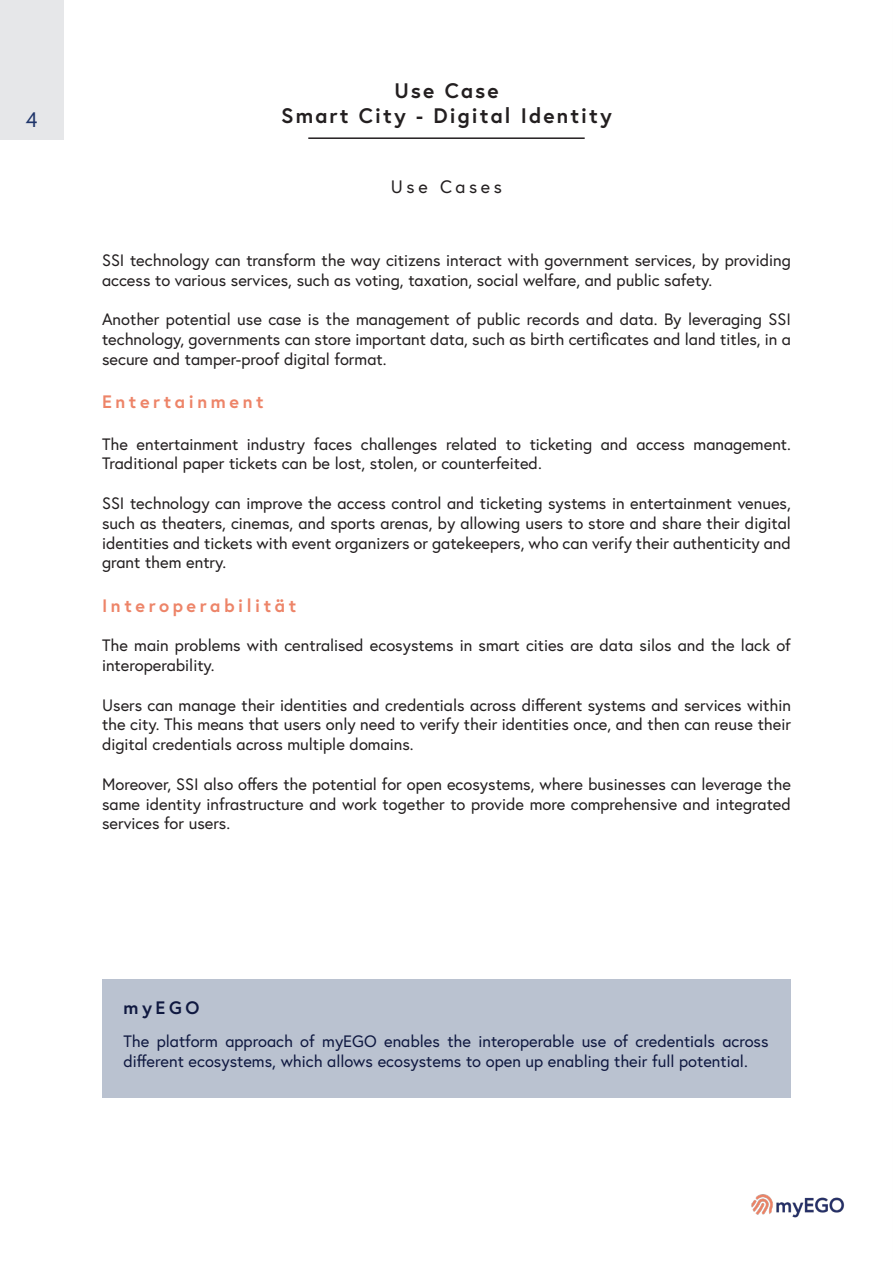
<style>
.page{position:relative;width:893px;height:1263px;background:#fff}
.page>*{position:absolute;margin:0;border:0;box-sizing:border-box;transform-origin:0 0}
.t1{font:700 21px "Europa";letter-spacing:.1em;color:#231f20}
.t2{font:21px "Europa";color:#1f356a}
.t3{font:700 18px "Europa";letter-spacing:.2em;color:#ed8468}
.t4{font:18px "Europa";letter-spacing:.2em;color:#231f20}
.t5{font:700 18px "Europa";letter-spacing:.2em;color:#0f1840}
.t6{font:16.5px/19.8px "Europa";color:#231f20;text-align:justify}
.t7{font:16.5px/19.8px "Europa";color:#0f1840}
</style>
<div class="page">
<div style="left:0;top:0;width:64px;height:140px;background:#e6e7e9"></div>
<hr style="left:308px;top:137px;width:277px;height:2px;background:#231f20">
<img style="left:751px;top:1194px;width:94px;height:24px">
<div style="left:102px;top:979px;width:689px;height:118px;background:#bac2d0"></div>
<p class="t2" style="left:26px;top:106px;width:13px">4</p>
<p class="t1" style="left:394px;top:76px;width:106px">Use Case</p>
<p class="t1" style="left:281px;top:101px;width:332px">Smart City - Digital Identity</p>
<p class="t4" style="left:391px;top:175px;width:113px">Use Cases</p>
<p class="t6" style="left:102px;top:250px;width:690px">SSI technology can transform the way citizens interact with government services, by providing access to various services, such as voting, taxation, social welfare, and public safety.</p>
<p class="t6" style="left:102px;top:309px;width:690px">Another potential use case is the management of public records and data. By leveraging SSI technology, governments can store important data, such as birth certificates and land titles, in a secure and tamper-proof digital format.</p>
<p class="t3" style="left:102px;top:390px;width:163px">Entertainment</p>
<p class="t6" style="left:102px;top:434px;width:690px">The entertainment industry faces challenges related to ticketing and access management.<br>Traditional paper tickets can be lost, stolen, or counterfeited.</p>
<p class="t6" style="left:102px;top:493px;width:690px">SSI technology can improve the access control and ticketing systems in entertainment venues, such as theaters, cinemas, and sports arenas, by allowing users to store and share their digital identities and tickets with event organizers or gatekeepers, who can verify their authenticity and grant them entry.</p>
<p class="t3" style="left:102px;top:593px;width:196px">Interoperabilität</p>
<p class="t6" style="left:102px;top:635px;width:690px">The main problems with centralised ecosystems in smart cities are data silos and the lack of interoperability.</p>
<p class="t6" style="left:102px;top:695px;width:690px">Users can manage their identities and credentials across different systems and services within the city. This means that users only need to verify their identities once, and then can reuse their digital credentials across multiple domains.</p>
<p class="t6" style="left:102px;top:774px;width:690px">Moreover, SSI also offers the potential for open ecosystems, where businesses can leverage the same identity infrastructure and work together to provide more comprehensive and integrated services for users.</p>
<p class="t5" style="left:123px;top:996px;width:78px">myEGO</p>
<p class="t7" style="left:123px;top:1031px;width:647px">The platform approach of myEGO enables the interoperable use of credentials across different ecosystems, which allows ecosystems to open up enabling their full potential.</p>
</div>
